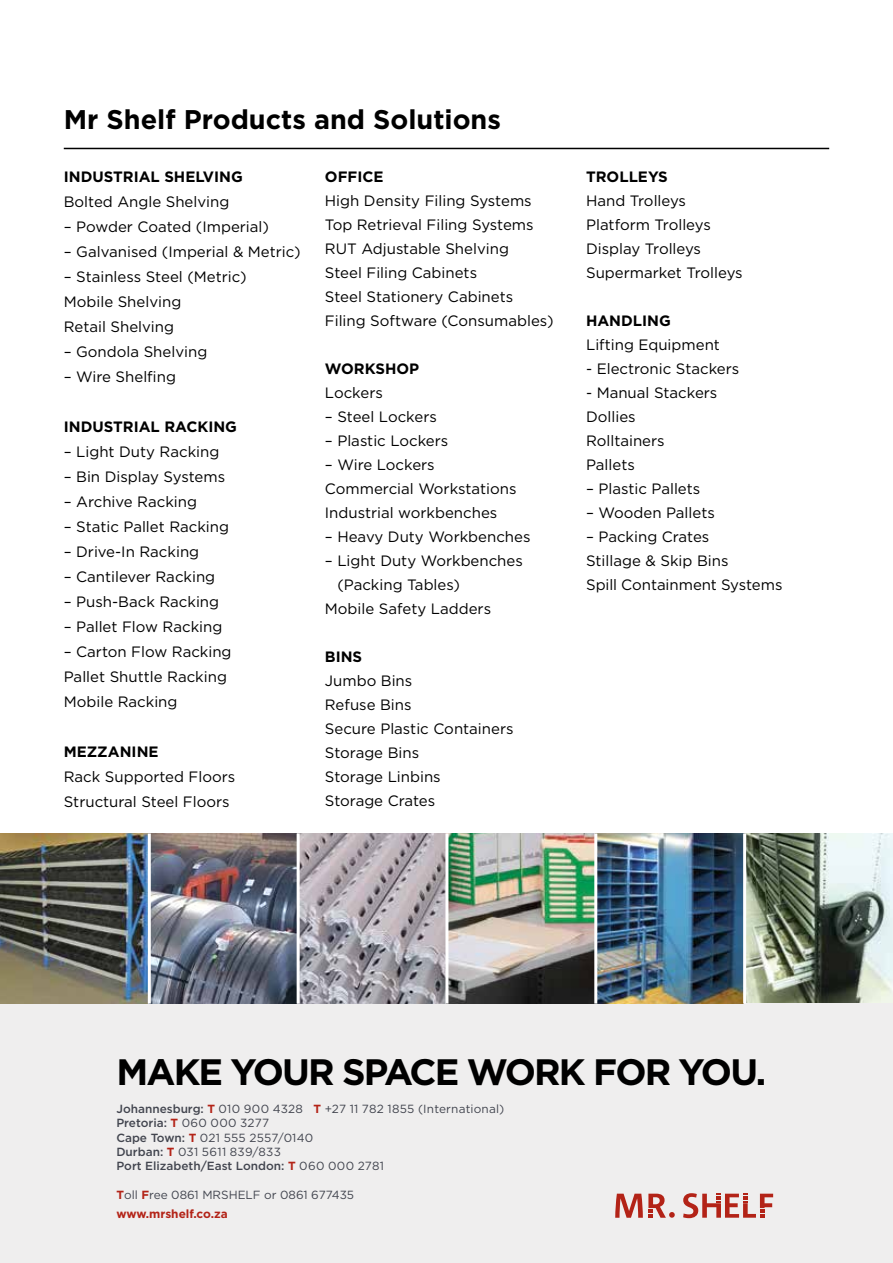
<style>
.page{position:relative;width:893px;height:1263px;background:#fff}
.page>*{position:absolute;margin:0;border:0;box-sizing:border-box;transform-origin:0 0}
.t1{font:700 36.75px "Gotham";letter-spacing:-.05em;color:#000}
.t2{font:700 27px "Gotham";color:#000}
.t3{font:15px/24px "Gotham";color:#000}
.t4{font:700 15px "Gotham";color:#000}
.t5{font:11.85px/14.4px "Gotham";letter-spacing:.015em;color:#42454f}
.s1{font-weight:500}
.s2{font-weight:700;color:#b32317}
</style>
<div class="page">
<img style="left:0;top:833px;width:893px;height:170px">
<div style="left:0;top:1003px;width:893px;height:260px;background:#efeeee"></div>
<svg style="left:683px;top:1193px;width:90px;height:25px"></svg>
<svg style="left:615px;top:1194px;width:60px;height:24px"></svg>
<hr style="left:148px;top:833px;width:3px;height:170px;background:#fff">
<hr style="left:297px;top:833px;width:3px;height:170px;background:#fff">
<hr style="left:445px;top:833px;width:3px;height:170px;background:#fff">
<hr style="left:594px;top:833px;width:3px;height:170px;background:#fff">
<hr style="left:743px;top:833px;width:3px;height:170px;background:#fff">
<hr style="left:64px;top:148px;width:765px;height:1px;background:#000">
<h2 class="t2" style="left:64px;top:101px;width:439px">Mr Shelf Products and Solutions</h2>
<p class="t4" style="left:64px;top:167px;width:181px">INDUSTRIAL SHELVING</p>
<p class="t3" style="left:64px;top:189px;width:167px">Bolted Angle Shelving</p>
<p class="t3" style="left:64px;top:214px;width:207px">– Powder Coated (Imperial)</p>
<p class="t3" style="left:64px;top:239px;width:238px">– Galvanised (Imperial &amp; Metric)</p>
<p class="t3" style="left:64px;top:264px;width:184px;line-height:24.9px">– Stainless Steel (Metric)<br>Mobile Shelving<br>Retail Shelving</p>
<p class="t3" style="left:64px;top:339px;width:145px">– Gondola Shelving</p>
<p class="t3" style="left:64px;top:364px;width:114px">– Wire Shelfing</p>
<p class="t4" style="left:64px;top:417px;width:175px">INDUSTRIAL RACKING</p>
<p class="t3" style="left:64px;top:439px;width:157px">– Light Duty Racking</p>
<p class="t3" style="left:64px;top:464px;width:163px">– Bin Display Systems</p>
<p class="t3" style="left:64px;top:489px;width:135px">– Archive Racking</p>
<p class="t3" style="left:64px;top:514px;width:167px">– Static Pallet Racking</p>
<p class="t3" style="left:64px;top:539px;width:137px">– Drive-In Racking</p>
<p class="t3" style="left:64px;top:564px;width:153px">– Cantilever Racking</p>
<p class="t3" style="left:64px;top:589px;width:157px">– Push-Back Racking</p>
<p class="t3" style="left:64px;top:614px;width:160px">– Pallet Flow Racking</p>
<p class="t3" style="left:64px;top:638px;width:169px;line-height:25px">– Carton Flow Racking<br>Pallet Shuttle Racking<br>Mobile Racking</p>
<p class="t4" style="left:64px;top:741px;width:96px">MEZZANINE</p>
<p class="t3" style="left:64px;top:763px;width:173px;line-height:24.9px">Rack Supported Floors<br>Structural Steel Floors</p>
<p class="t4" style="left:325px;top:167px;width:60px">OFFICE</p>
<p class="t3" style="left:325px;top:188px;width:230px">High Density Filing Systems<br>Top Retrieval Filing Systems<br>RUT Adjustable Shelving<br>Steel Filing Cabinets<br>Steel Stationery Cabinets<br>Filing Software (Consumables)</p>
<p class="t4" style="left:325px;top:359px;width:96px">WORKSHOP</p>
<p class="t3" style="left:325px;top:380px;width:59px">Lockers</p>
<p class="t3" style="left:325px;top:404px;width:113px">– Steel Lockers</p>
<p class="t3" style="left:325px;top:428px;width:125px">– Plastic Lockers</p>
<p class="t3" style="left:325px;top:452px;width:193px">– Wire Lockers<br>Commercial Workstations<br>Industrial workbenches</p>
<p class="t3" style="left:325px;top:524px;width:207px">– Heavy Duty Workbenches</p>
<p class="t3" style="left:325px;top:548px;width:199px">– Light Duty Workbenches</p>
<p class="t3" style="left:337px;top:572px;width:124px">(Packing Tables)</p>
<p class="t3" style="left:325px;top:596px;width:168px">Mobile Safety Ladders</p>
<p class="t4" style="left:325px;top:647px;width:39px">BINS</p>
<p class="t3" style="left:325px;top:668px;width:190px">Jumbo Bins<br>Refuse Bins<br>Secure Plastic Containers<br>Storage Bins<br>Storage Linbins<br>Storage Crates</p>
<p class="t4" style="left:586px;top:167px;width:83px">TROLLEYS</p>
<p class="t3" style="left:586px;top:188px;width:158px">Hand Trolleys<br>Platform Trolleys<br>Display Trolleys<br>Supermarket Trolleys</p>
<p class="t4" style="left:586px;top:311px;width:86px">HANDLING</p>
<p class="t3" style="left:586px;top:332px;width:135px">Lifting Equipment</p>
<p class="t3" style="left:586px;top:356px;width:155px">- Electronic Stackers</p>
<p class="t3" style="left:586px;top:380px;width:133px">- Manual Stackers<br>Dollies<br>Rolltainers<br>Pallets</p>
<p class="t3" style="left:586px;top:476px;width:116px">– Plastic Pallets</p>
<p class="t3" style="left:586px;top:500px;width:130px">– Wooden Pallets</p>
<p class="t3" style="left:586px;top:524px;width:198px">– Packing Crates<br>Stillage &amp; Skip Bins<br>Spill Containment Systems</p>
<h1 class="t1" style="left:116px;top:1047px;width:651px">MAKE YOUR SPACE WORK FOR YOU.</h1>
<p class="t5" style="left:116px;top:1101px;width:389px"><span class="s1">Johannesburg:</span> <span class="s2">T</span> 010 900 4328 <span class="s2">T</span> +27 11 782 1855 (International)<br><span class="s1">Pretoria:</span> <span class="s2">T</span> 060 000 3277<br><span class="s1">Cape Town:</span> <span class="s2">T</span> 021 555 2557/0140<br><span class="s1">Durban:</span> <span class="s2">T</span> 031 5611 839/833<br><span class="s1">Port Elizabeth/East London:</span> <span class="s2">T</span> 060 000 2781</p>
<p class="t5" style="left:116px;top:1186px;width:239px;line-height:18.5px"><span class="s2">T</span>oll <span class="s2">F</span>ree 0861 MRSHELF or 0861 677435 <span class="s2">www.mrshelf.co.za</span></p>
</div>
